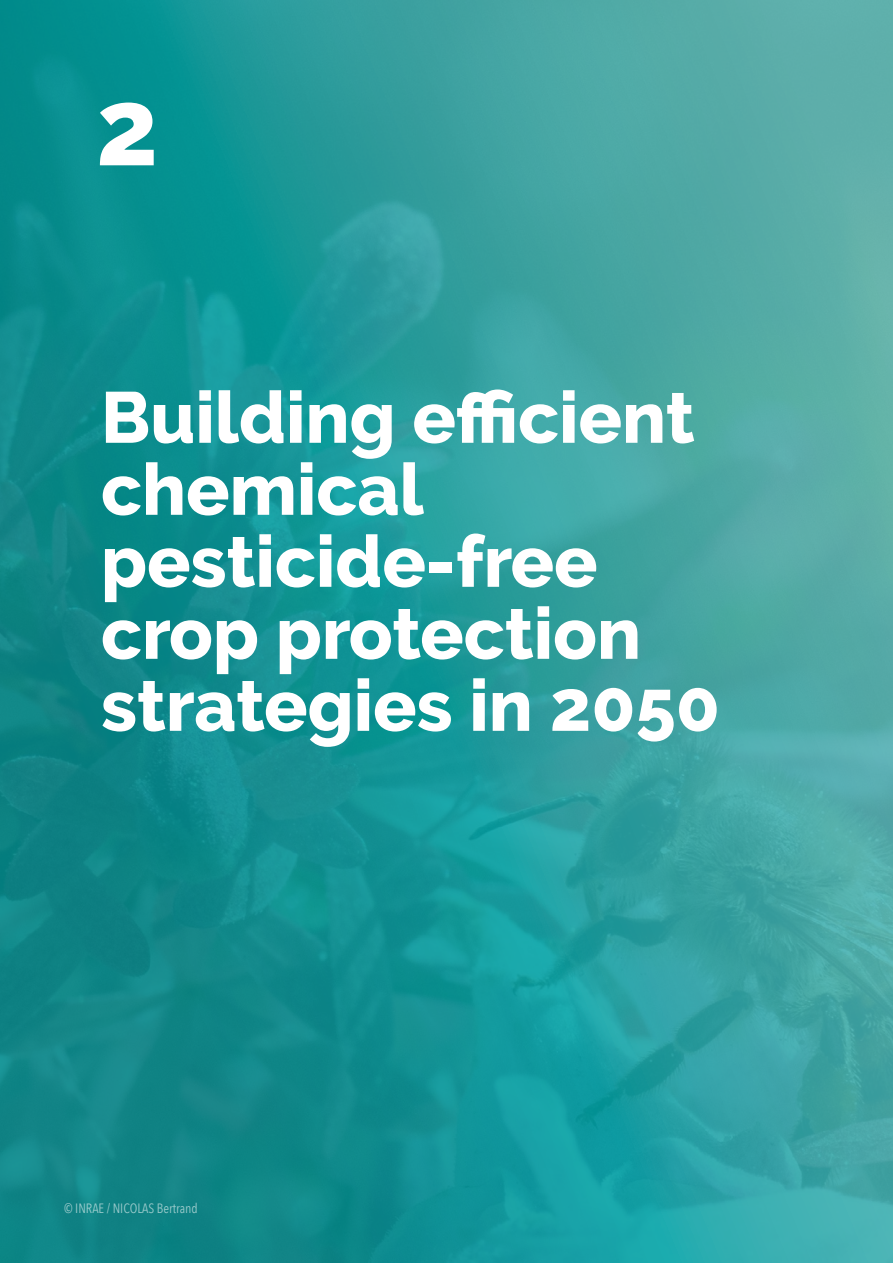
<style>
.page{position:relative;width:893px;height:1263px;background:#fff}
.page>*{position:absolute;margin:0;border:0;box-sizing:border-box;transform-origin:0 0}
.t1{font:800 108px "Raleway";color:#fff}
.t2{font:800 72px "Raleway";color:#fff}
.t3{font:13.5px "Avenir Next Condensed";color:#fff}
</style>
<div class="page">
<img style="left:0;top:0;width:893px;height:1263px">
<p class="t1" style="left:96px;top:66px;width:64px">2</p>
<p class="t2" style="left:101px;top:376px;width:595px">Building efficient</p>
<p class="t2" style="left:101px;top:448px;width:324px">chemical</p>
<p class="t2" style="left:101px;top:520px;width:498px">pesticide-free</p>
<p class="t2" style="left:101px;top:592px;width:542px">crop protection</p>
<p class="t2" style="left:101px;top:664px;width:620px">strategies in 2050</p>
<p class="t3" style="left:64px;top:1196px;width:135px">© INRAE / NICOLAS Bertrand</p>
</div>
